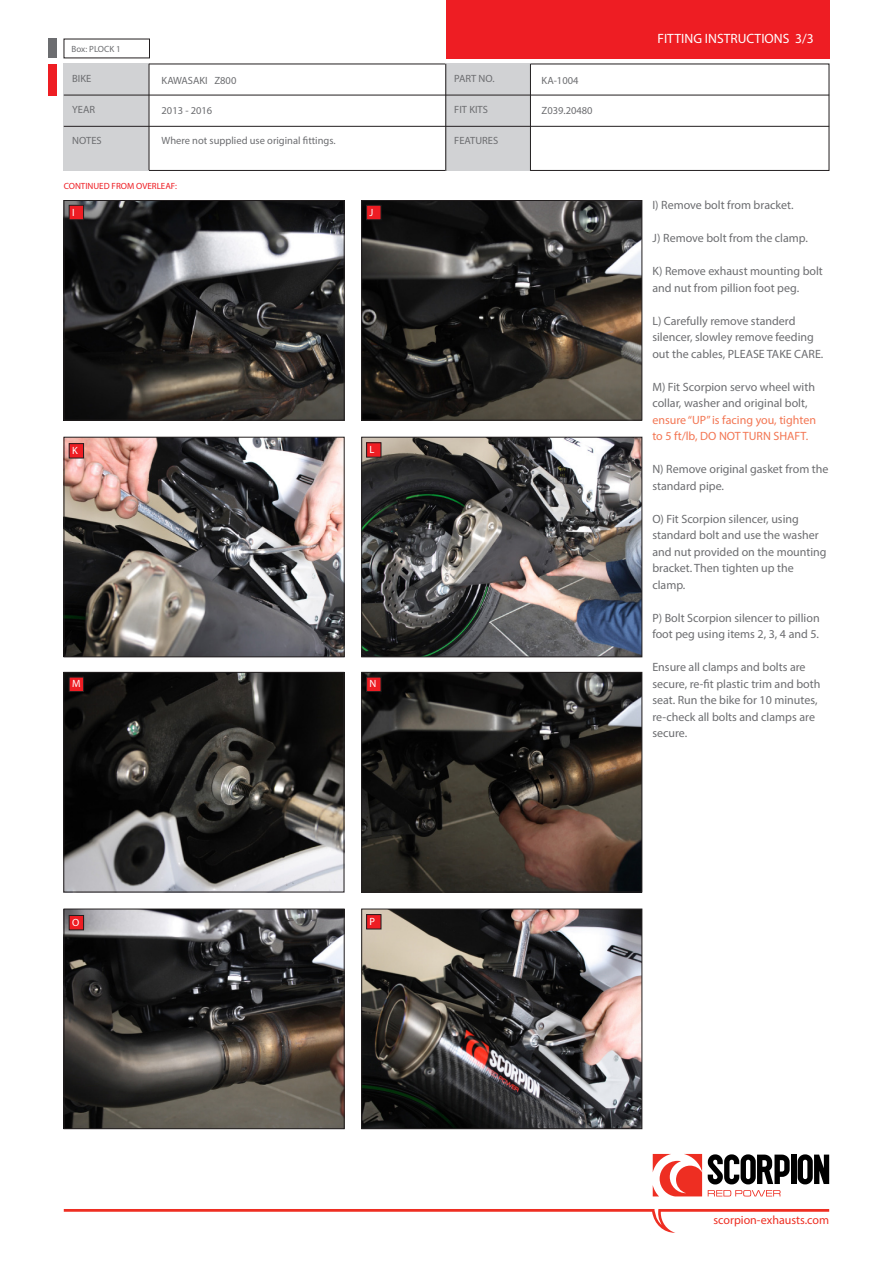
<style>
.page{position:relative;width:893px;height:1263px;background:#fff}
.page>*{position:absolute;margin:0;border:0;box-sizing:border-box;transform-origin:0 0}
.t1{font:13.5px "Myriad Pro";color:#fff}
.t2{font:12px/16.5px "Myriad Pro";color:#6c6d70}
.t3{font:12px "Myriad Pro";color:#ee2e22}
.t4{font:10.5px "Myriad Pro";color:#6c6d70}
.t5{font:10.5px "Myriad Pro";color:#fff}
.t6{font:9px "Myriad Pro";color:#ee1d23}
.t7{font:9px "Myriad Pro";color:#6c6d70}
.s1{color:#f37653}
</style>
<div class="page">
<div style="left:64px;top:64px;width:765px;height:107px;border:1px solid #231f20"></div>
<div style="left:446px;top:64px;width:85px;height:107px;background:#d1d2d4"></div>
<div style="left:64px;top:64px;width:85px;height:107px;background:#d1d2d4"></div>
<svg style="left:64px;top:1209px;width:765px;height:24px"></svg>
<div style="left:446px;top:0;width:383px;height:58px;background:#ee1d23"></div>
<div style="left:48px;top:64px;width:8px;height:31px;background:#ee1d23"></div>
<hr style="left:64px;top:95px;width:765px;height:1px;background:#231f20">
<hr style="left:64px;top:126px;width:765px;height:1px;background:#231f20">
<hr style="left:149px;top:64px;width:1px;height:106px;background:#231f20">
<hr style="left:445px;top:64px;width:1px;height:107px;background:#231f20">
<hr style="left:530px;top:64px;width:1px;height:107px;background:#231f20">
<div style="left:48px;top:39px;width:8px;height:19px;background:#6c6d70"></div>
<svg style="left:708px;top:1190px;width:72px;height:6px"></svg>
<svg style="left:653px;top:1154px;width:49px;height:42px"></svg>
<svg style="left:708px;top:1154px;width:82px;height:30px"></svg>
<div style="left:791px;top:1154px;width:5px;height:30px;background:#000"></div>
<svg style="left:798px;top:1154px;width:31px;height:30px"></svg>
<img style="left:66px;top:202px;width:276px;height:216px">
<div style="left:64px;top:200px;width:280px;height:220px;border:1px solid #231f20"></div>
<img style="left:363px;top:202px;width:277px;height:216px">
<div style="left:361px;top:200px;width:281px;height:220px;border:1px solid #231f20"></div>
<img style="left:66px;top:439px;width:276px;height:216px">
<div style="left:64px;top:437px;width:280px;height:220px;border:1px solid #231f20"></div>
<img style="left:363px;top:439px;width:277px;height:216px">
<div style="left:361px;top:437px;width:281px;height:220px;border:1px solid #231f20"></div>
<div style="left:69px;top:205px;width:15px;height:15px;background:#ee1d23"></div>
<div style="left:69px;top:205px;width:15px;height:15px;border:1px solid #231f20"></div>
<div style="left:367px;top:205px;width:14px;height:15px;background:#ee1d23"></div>
<div style="left:366px;top:205px;width:15px;height:15px;border:1px solid #231f20"></div>
<div style="left:69px;top:444px;width:15px;height:14px;background:#ee1d23"></div>
<div style="left:69px;top:443px;width:15px;height:15px;border:1px solid #231f20"></div>
<div style="left:367px;top:443px;width:14px;height:14px;background:#ee1d23"></div>
<div style="left:366px;top:443px;width:15px;height:14px;border:1px solid #231f20"></div>
<img style="left:66px;top:674px;width:276px;height:216px">
<div style="left:64px;top:672px;width:280px;height:220px;border:1px solid #231f20"></div>
<img style="left:363px;top:674px;width:277px;height:216px">
<div style="left:361px;top:672px;width:281px;height:220px;border:1px solid #231f20"></div>
<img style="left:66px;top:911px;width:276px;height:216px">
<div style="left:64px;top:909px;width:280px;height:220px;border:1px solid #231f20"></div>
<img style="left:363px;top:911px;width:277px;height:216px">
<div style="left:361px;top:909px;width:281px;height:220px;border:1px solid #231f20"></div>
<div style="left:69px;top:677px;width:15px;height:14px;background:#ee1d23"></div>
<div style="left:69px;top:677px;width:15px;height:15px;border:1px solid #231f20"></div>
<div style="left:367px;top:677px;width:14px;height:14px;background:#ee1d23"></div>
<div style="left:366px;top:677px;width:15px;height:15px;border:1px solid #231f20"></div>
<div style="left:69px;top:915px;width:15px;height:15px;background:#ee1d23"></div>
<div style="left:69px;top:915px;width:15px;height:15px;border:1px solid #231f20"></div>
<div style="left:367px;top:914px;width:14px;height:15px;background:#ee1d23"></div>
<div style="left:366px;top:914px;width:15px;height:15px;border:1px solid #231f20"></div>
<p class="t7" style="left:72px;top:44px;width:51px">Box: PLOCK 1</p>
<p class="t4" style="left:72px;top:72px;width:21px">BIKE</p>
<p class="t4" style="left:72px;top:103px;width:24px">YEAR</p>
<p class="t4" style="left:72px;top:134px;width:31px">NOTES</p>
<p class="t4" style="left:162px;top:74px;width:76px">KAWASAKI Z800</p>
<p class="t4" style="left:162px;top:104px;width:52px">2013 - 2016</p>
<p class="t4" style="left:162px;top:134px;width:176px">Where not supplied use original fittings.</p>
<p class="t6" style="left:64px;top:180px;width:115px">CONTINUED FROM OVERLEAF:</p>
<p class="t5" style="left:72px;top:206px;width:4px">I</p>
<p class="t5" style="left:370px;top:206px;width:5px">J</p>
<p class="t5" style="left:72px;top:444px;width:7px">K</p>
<p class="t5" style="left:370px;top:443px;width:6px">L</p>
<p class="t5" style="left:72px;top:677px;width:10px">M</p>
<p class="t5" style="left:370px;top:677px;width:8px">N</p>
<p class="t5" style="left:72px;top:916px;width:9px">O</p>
<p class="t5" style="left:370px;top:915px;width:7px">P</p>
<p class="t4" style="left:454px;top:72px;width:42px">PART NO.</p>
<p class="t4" style="left:454px;top:103px;width:35px">FIT KITS</p>
<p class="t4" style="left:454px;top:134px;width:45px">FEATURES</p>
<p class="t4" style="left:541px;top:74px;width:38px">KA-1004</p>
<p class="t4" style="left:541px;top:104px;width:53px">Z039.20480</p>
<p class="t1" style="left:657px;top:30px;width:158px">FITTING INSTRUCTIONS 3/3</p>
<p class="t2" style="left:652px;top:197px;width:143px">I) Remove bolt from bracket.</p>
<p class="t2" style="left:652px;top:230px;width:157px">J) Remove bolt from the clamp.</p>
<p class="t2" style="left:652px;top:263px;width:172px">K) Remove exhaust mounting bolt and nut from pillion foot peg.</p>
<p class="t2" style="left:652px;top:312px;width:173px">L) Carefully remove standerd silencer, slowley remove feeding out the cables, PLEASE TAKE CARE.</p>
<p class="t2" style="left:652px;top:378px;width:165px">M) Fit Scorpion servo wheel with collar, washer and original bolt, <span class="s1">ensure “UP” is facing you, tighten to 5 ft/lb, DO NOT TURN SHAFT.</span></p>
<p class="t2" style="left:652px;top:461px;width:178px">N) Remove original gasket from the standard pipe.</p>
<p class="t2" style="left:652px;top:510px;width:176px">O) Fit Scorpion silencer, using standard bolt and use the washer and nut provided on the mounting bracket. Then tighten up the clamp.</p>
<p class="t2" style="left:652px;top:609px;width:169px">P) Bolt Scorpion silencer to pillion foot peg using items 2, 3, 4 and 5.</p>
<p class="t2" style="left:652px;top:659px;width:170px">Ensure all clamps and bolts are secure, re-fit plastic trim and both seat. Run the bike for 10 minutes, re-check all bolts and clamps are secure.</p>
<p class="t3" style="left:713px;top:1212px;width:117px">scorpion-exhausts.com</p>
</div>
